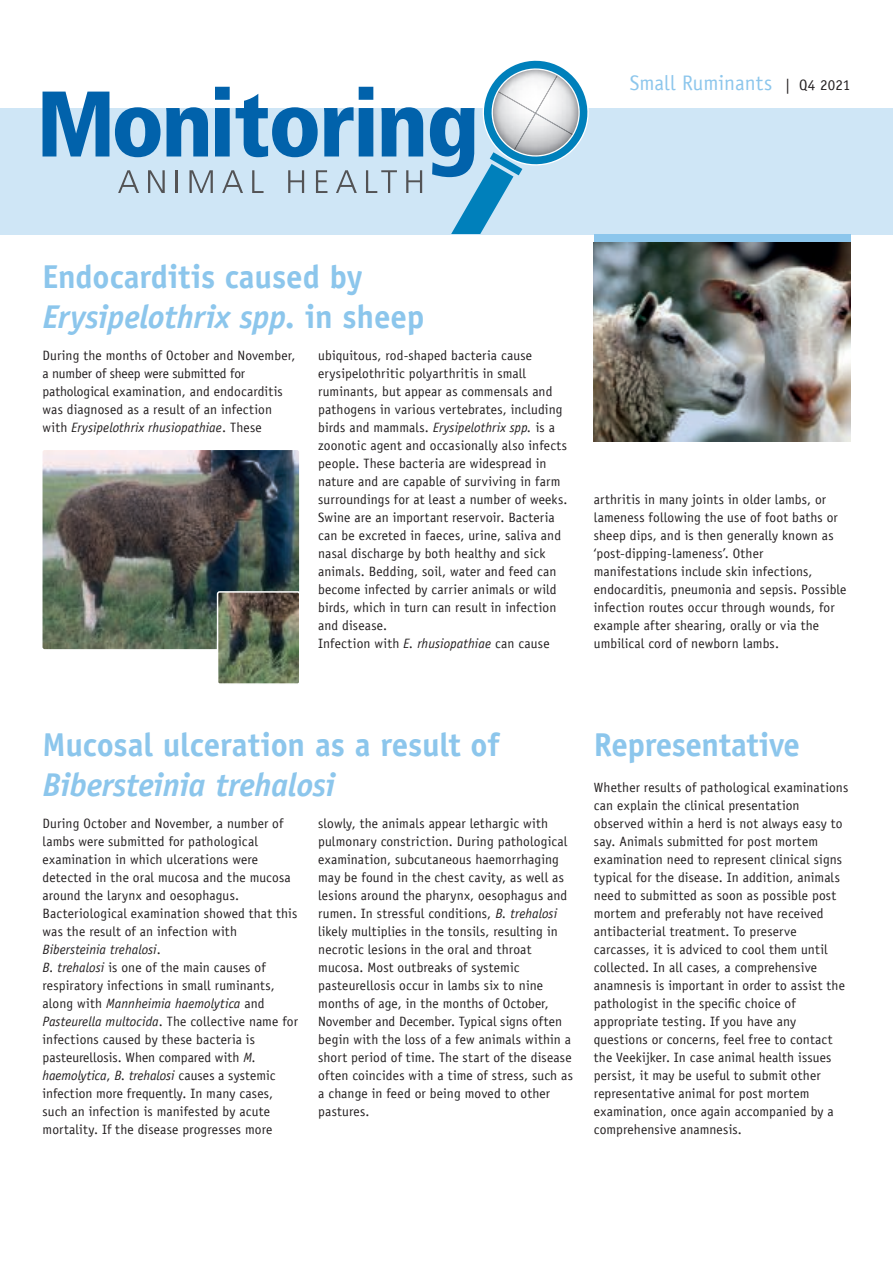
<style>
.page{position:relative;width:893px;height:1263px;background:#fff}
.page>*{position:absolute;margin:0;border:0;box-sizing:border-box;transform-origin:0 0}
.t1{font:700 33px/39.6px "Officina Sans Std";letter-spacing:-.005em;color:#8cc6ec}
.t2{font:italic 700 33px "Officina Sans Std";letter-spacing:-.01em;color:#8cc6ec}
.t3{font:21px "Officina Sans Std";color:#8cc6ec}
.t4{font:13.5px/18px "Officina Sans Std";letter-spacing:.01em;color:#231f20}
.s1{font-size:15px;color:#231f20}
.s2{font-style:italic}
</style>
<div class="page">
<div style="left:0;top:108px;width:893px;height:126px;background:#cfe6f6"></div>
<svg style="left:215px;top:87px;width:15px;height:69px"></svg>
<svg style="left:43px;top:92px;width:66px;height:64px"></svg>
<svg style="left:166px;top:107px;width:42px;height:49px"></svg>
<svg style="left:115px;top:107px;width:45px;height:50px"></svg>
<svg style="left:324px;top:87px;width:49px;height:69px"></svg>
<svg style="left:381px;top:107px;width:42px;height:49px"></svg>
<svg style="left:236px;top:94px;width:82px;height:63px"></svg>
<svg style="left:430px;top:60px;width:159px;height:174px"></svg>
<svg style="left:118px;top:170px;width:21px;height:23px"></svg>
<svg style="left:148px;top:170px;width:17px;height:23px"></svg>
<hr style="left:176px;top:170px;width:2px;height:23px;background:#535355">
<svg style="left:189px;top:170px;width:24px;height:23px"></svg>
<svg style="left:222px;top:170px;width:21px;height:23px"></svg>
<svg style="left:252px;top:170px;width:12px;height:23px"></svg>
<svg style="left:288px;top:170px;width:16px;height:23px"></svg>
<svg style="left:316px;top:170px;width:11px;height:23px"></svg>
<svg style="left:336px;top:170px;width:21px;height:23px"></svg>
<svg style="left:366px;top:170px;width:31px;height:23px"></svg>
<svg style="left:406px;top:170px;width:16px;height:23px"></svg>
<div style="left:594px;top:234px;width:256px;height:9px;background:#8cc6ec"></div>
<img style="left:43px;top:450px;width:256px;height:199px">
<img style="left:220px;top:594px;width:77px;height:88px">
<div style="left:217px;top:591px;width:83px;height:94px;border:2px solid #fff;border-radius:2px"></div>
<img style="left:594px;top:243px;width:256px;height:198px">
<h2 class="t3" style="left:630px;top:71px;width:222px">Small Ruminants <span class="s1">| Q4 2021</span></h2>
<h1 class="t1" style="left:43px;top:257px;width:383px">Endocarditis caused by<br><span class="s2">Erysipelothrix spp.</span> in sheep</h1>
<p class="t4" style="left:43px;top:346px;width:254px">During the months of October and November, a number of sheep were submitted for pathological examination, and endocarditis was diagnosed as a result of an infection with <span class="s2">Erysipelothrix rhusiopathiae</span>. These</p>
<p class="t4" style="left:318px;top:346px;width:251px">ubiquitous, rod-shaped bacteria cause erysipelothritic polyarthritis in small ruminants, but appear as commensals and pathogens in various vertebrates, including birds and mammals. <span class="s2">Erysipelothrix spp.</span> is a zoonotic agent and occasionally also infects people. These bacteria are widespread in nature and are capable of surviving in farm surroundings for at least a number of weeks.<br>Swine are an important reservoir. Bacteria can be excreted in faeces, urine, saliva and nasal discharge by both healthy and sick animals. Bedding, soil, water and feed can become infected by carrier animals or wild birds, which in turn can result in infection and disease.<br>Infection with <span class="s2">E. rhusiopathiae</span> can cause</p>
<p class="t4" style="left:594px;top:490px;width:254px">arthritis in many joints in older lambs, or lameness following the use of foot baths or sheep dips, and is then generally known as ‘post-dipping-lameness’. Other manifestations include skin infections, endocarditis, pneumonia and sepsis. Possible infection routes occur through wounds, for example after shearing, orally or via the umbilical cord of newborn lambs.</p>
<h1 class="t1" style="left:43px;top:725px;width:459px">Mucosal ulceration as a result of</h1>
<h1 class="t2" style="left:43px;top:765px;width:294px">Bibersteinia trehalosi</h1>
<p class="t4" style="left:43px;top:814px;width:257px">During October and November, a number of lambs were submitted for pathological examination in which ulcerations were detected in the oral mucosa and the mucosa around the larynx and oesophagus.<br>Bacteriological examination showed that this was the result of an infection with <span class="s2">Bibersteinia trehalosi</span>.<br><span class="s2">B. trehalosi</span> is one of the main causes of respiratory infections in small ruminants, along with <span class="s2">Mannheimia haemolytica</span> and <span class="s2">Pasteurella multocida</span>. The collective name for infections caused by these bacteria is pasteurellosis. When compared with <span class="s2">M. haemolytica</span>, <span class="s2">B. trehalosi</span> causes a systemic infection more frequently. In many cases, such an infection is manifested by acute mortality. If the disease progresses more</p>
<p class="t4" style="left:318px;top:814px;width:256px">slowly, the animals appear lethargic with pulmonary constriction. During pathological examination, subcutaneous haemorrhaging may be found in the chest cavity, as well as lesions around the pharynx, oesophagus and rumen. In stressful conditions, <span class="s2">B. trehalosi </span>likely multiplies in the tonsils, resulting in necrotic lesions in the oral and throat mucosa. Most outbreaks of systemic pasteurellosis occur in lambs six to nine months of age, in the months of October, November and December. Typical signs often begin with the loss of a few animals within a short period of time. The start of the disease often coincides with a time of stress, such as a change in feed or being moved to other pastures.</p>
<h1 class="t1" style="left:594px;top:725px;width:208px">Representative</h1>
<p class="t4" style="left:594px;top:778px;width:256px">Whether results of pathological examinations can explain the clinical presentation observed within a herd is not always easy to say. Animals submitted for post mortem examination need to represent clinical signs typical for the disease. In addition, animals need to submitted as soon as possible post mortem and preferably not have received antibacterial treatment. To preserve carcasses, it is adviced to cool them until collected. In all cases, a comprehensive anamnesis is important in order to assist the pathologist in the specific choice of appropriate testing. If you have any questions or concerns, feel free to contact the Veekijker. In case animal health issues persist, it may be useful to submit other representative animal for post mortem examination, once again accompanied by a comprehensive anamnesis.</p>
</div>
